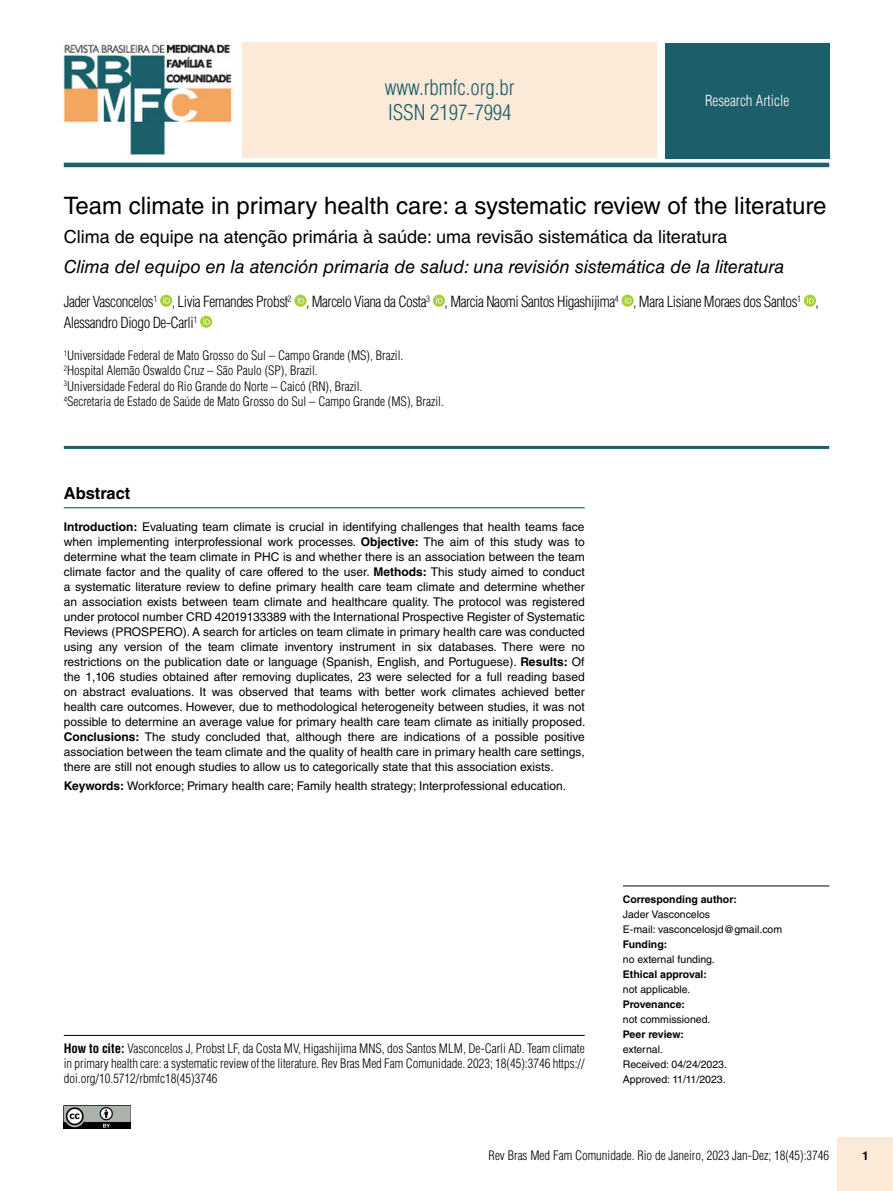
<style>
.page{position:relative;width:893px;height:1191px;background:#fff}
.page>*{position:absolute;margin:0;border:0;box-sizing:border-box;transform-origin:0 0}
.t1{font:24px "Helvetica LT Std";color:#000}
.t2{font:300 condensed 21px/25.2px "Helvetica LT Std";color:#1c5e69}
.t3{font:italic 18px "Helvetica LT Std";color:#000}
.t4{font:18px "Helvetica LT Std";color:#000}
.t5{font:700 16.5px "Helvetica LT Std";color:#000}
.t6{font:300 condensed 15px/21px "Helvetica LT Std";letter-spacing:-.03em;color:#000}
.t7{font:300 condensed 15px "Helvetica LT Std";color:#fff}
.t8{font:300 condensed 12.75px/15.3px "Helvetica LT Std";color:#000}
.t9{font:12px/15px "Helvetica LT Std";color:#000;text-align:justify}
.t10{font:700 12px "Helvetica LT Std";color:#000}
.t11{font:10.5px/15px "Helvetica LT Std";color:#000}
.t12{font:700 10.5px "Helvetica LT Std";color:#000}
.s1{font-weight:700}
</style>
<div class="page">
<div style="left:838px;top:1137px;width:55px;height:54px;background:#fcead8"></div>
<img style="left:64px;top:1105px;width:67px;height:23px">
<hr style="left:623px;top:885px;width:206px;height:1px;background:#000">
<hr style="left:64px;top:507px;width:521px;height:1px;background:#1c5e69">
<img style="left:63px;top:44px;width:169px;height:111px">
<div style="left:242px;top:42px;width:415px;height:116px;background:#fcead8"></div>
<div style="left:665px;top:43px;width:164px;height:116px;background:#1c5e69"></div>
<hr style="left:64px;top:163px;width:765px;height:4px;background:#1c5e69">
<svg style="left:160px;top:295px;width:12px;height:12px"></svg>
<svg style="left:163px;top:297px;width:7px;height:6px"></svg>
<svg style="left:294px;top:295px;width:13px;height:12px"></svg>
<svg style="left:298px;top:297px;width:6px;height:6px"></svg>
<svg style="left:433px;top:295px;width:12px;height:12px"></svg>
<svg style="left:436px;top:297px;width:7px;height:6px"></svg>
<svg style="left:622px;top:295px;width:12px;height:12px"></svg>
<svg style="left:625px;top:297px;width:6px;height:6px"></svg>
<svg style="left:804px;top:295px;width:12px;height:12px"></svg>
<svg style="left:807px;top:297px;width:7px;height:6px"></svg>
<svg style="left:200px;top:316px;width:12px;height:12px"></svg>
<svg style="left:203px;top:318px;width:7px;height:6px"></svg>
<hr style="left:64px;top:1035px;width:521px;height:1px;background:#000">
<hr style="left:64px;top:446px;width:765px;height:3px;background:#1c5e69">
<h2 class="t2" style="left:385px;top:75px;width:131px">www.rbmfc.org.br<br>ISSN 2197-7994</h2>
<p class="t7" style="left:705px;top:92px;width:86px">Research Article</p>
<h1 class="t1" style="left:64px;top:192px;width:764px">Team climate in primary health care: a systematic review of the literature</h1>
<h3 class="t4" style="left:64px;top:227px;width:665px">Clima de equipe na atenção primária à saúde: uma revisão sistemática da literatura</h3>
<h3 class="t3" style="left:64px;top:256px;width:722px">Clima del equipo en la atención primaria de salud: una revisión sistemática de la literatura</h3>
<p class="t6" style="left:64px;top:291px;width:757px">Jader Vasconcelos<sup>1</sup> , Livia Fernandes Probst<sup>2</sup> , Marcelo Viana da Costa<sup>3</sup> , Marcia Naomi Santos Higashijima<sup>4</sup> , Mara Lisiane Moraes dos Santos<sup>1</sup> ,<br>Alessandro Diogo De-Carli<sup>1</sup></p>
<p class="t8" style="left:64px;top:348px;width:382px"><sup>1</sup>Universidade Federal de Mato Grosso do Sul – Campo Grande (MS), Brazil.<br><sup>2</sup>Hospital Alemão Oswaldo Cruz – São Paulo (SP), Brazil.<br><sup>3</sup>Universidade Federal do Rio Grande do Norte – Caicó (RN), Brazil.<br><sup>4</sup>Secretaria de Estado de Saúde de Mato Grosso do Sul – Campo Grande (MS), Brazil.</p>
<h3 class="t5" style="left:64px;top:483px;width:68px">Abstract</h3>
<p class="t9" style="left:64px;top:519px;width:523px"><span class="s1">Introduction:</span> Evaluating team climate is crucial in identifying challenges that health teams face when implementing interprofessional work processes. <span class="s1">Objective:</span> The aim of this study was to determine what the team climate in PHC is and whether there is an association between the team climate factor and the quality of care offered to the user. <span class="s1">Methods:</span> This study aimed to conduct a systematic literature review to define primary health care team climate and determine whether an association exists between team climate and healthcare quality. The protocol was registered under protocol number CRD 42019133389 with the International Prospective Register of Systematic Reviews (PROSPERO). A search for articles on team climate in primary health care was conducted using any version of the team climate inventory instrument in six databases. There were no restrictions on the publication date or language (Spanish, English, and Portuguese). <span class="s1">Results:</span> Of the 1,106 studies obtained after removing duplicates, 23 were selected for a full reading based on abstract evaluations. It was observed that teams with better work climates achieved better health care outcomes. However, due to methodological heterogeneity between studies, it was not possible to determine an average value for primary health care team climate as initially proposed.<br><span class="s1">Conclusions:</span> The study concluded that, although there are indications of a possible positive association between the team climate and the quality of health care in primary health care settings, there are still not enough studies to allow us to categorically state that this association exists.</p>
<p class="t9" style="left:64px;top:778px;width:504px"><span class="s1">Keywords:</span> Workforce; Primary health care; Family health strategy; Interprofessional education.</p>
<p class="t8" style="left:64px;top:1040px;width:522px;text-align:justify"><span class="s1">How to cite:</span> Vasconcelos J, Probst LF, da Costa MV, Higashijima MNS, dos Santos MLM, De-Carli AD. Team climate in primary health care: a systematic review of the literature. Rev Bras Med Fam Comunidade. 2023; 18(45):3746 https:// doi.org/10.5712/rbmfc18(45)3746</p>
<p class="t12" style="left:623px;top:893px;width:115px">Corresponding author:</p>
<p class="t11" style="left:623px;top:907px;width:161px">Jader Vasconcelos<br>E-mail: vasconcelosjd@gmail.com</p>
<p class="t12" style="left:623px;top:938px;width:46px">Funding:</p>
<p class="t11" style="left:623px;top:952px;width:93px">no external funding.</p>
<p class="t12" style="left:623px;top:968px;width:85px">Ethical approval:</p>
<p class="t11" style="left:623px;top:982px;width:69px">not applicable.</p>
<p class="t12" style="left:623px;top:998px;width:64px">Provenance:</p>
<p class="t11" style="left:623px;top:1012px;width:89px">not commissioned.</p>
<p class="t12" style="left:623px;top:1028px;width:63px">Peer review:</p>
<p class="t11" style="left:623px;top:1042px;width:106px">external.<br>Received: 04/24/2023.<br>Approved: 11/11/2023.</p>
<p class="t8" style="left:489px;top:1147px;width:342px">Rev Bras Med Fam Comunidade. Rio de Janeiro, 2023 Jan-Dez; 18(45):3746</p>
<p class="t10" style="left:862px;top:1148px;width:8px">1</p>
</div>
